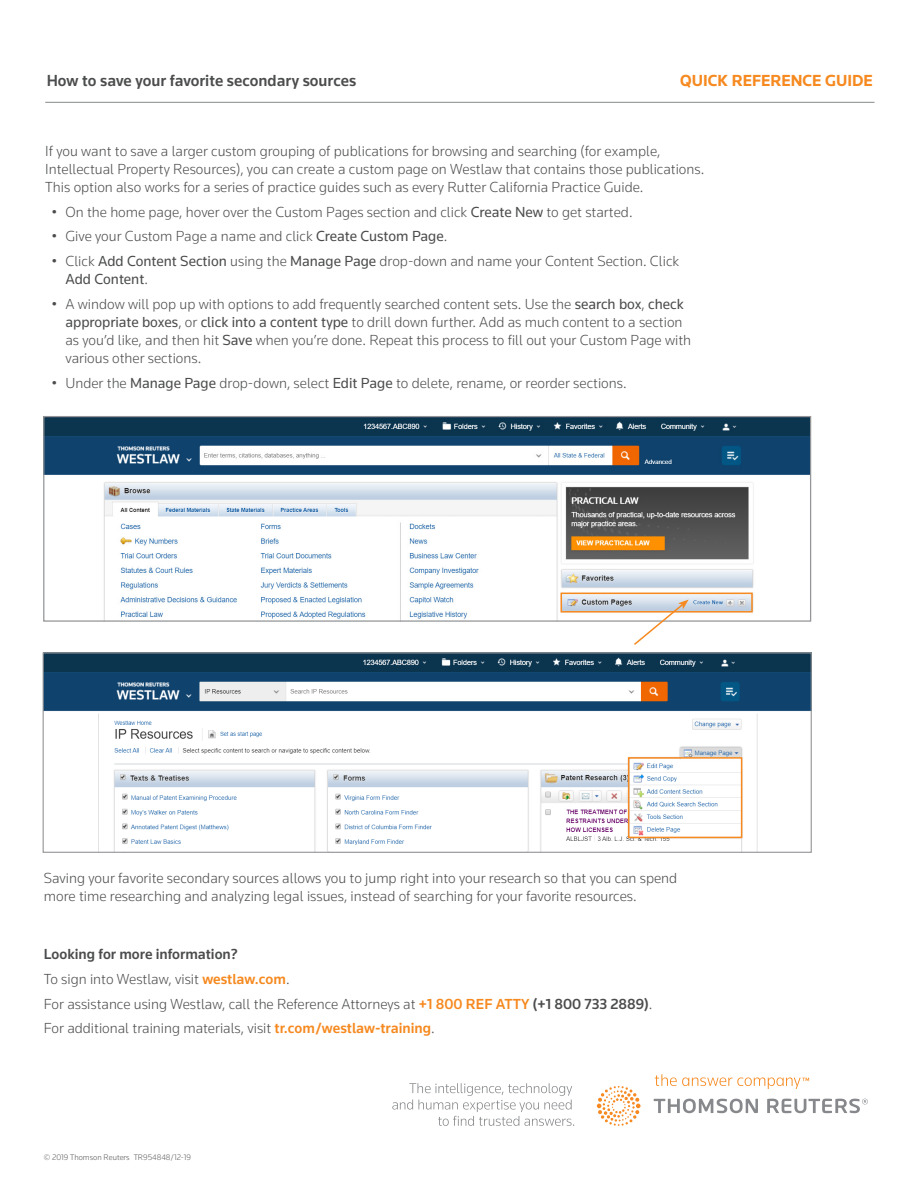
<style>
.page{position:relative;width:918px;height:1188px;background:#fff}
.page>*{position:absolute;margin:0;border:0;box-sizing:border-box;transform-origin:0 0}
.t1{font:500 16.5px "Knowledge 2017";color:#4b4c4d}
.t2{font:700 16.5px "Knowledge 2017";color:#f6891f}
.body_copy{font:300 15px/18px "Knowledge 2017";color:#4b4c4d}
.body_copy-2{font:500 15px "Knowledge 2017";color:#4b4c4d}
.t3{font:300 8.25px "Knowledge 2017";color:#57585a}
.s1{font-weight:400}
.s2{font-weight:500;color:#f6891f}
.s3{font-weight:500}
</style>
<div class="page">
<hr style="left:45px;top:102px;width:829px;height:1px;background:#86888b">
<img style="left:45px;top:418px;width:764px;height:202px">
<div style="left:43px;top:416px;width:768px;height:206px;border:1px solid #939598"></div>
<img style="left:45px;top:654px;width:765px;height:197px">
<div style="left:43px;top:652px;width:769px;height:201px;border:1px solid #939598"></div>
<div style="left:561px;top:593px;width:192px;height:20px;border:2px solid #f6891f"></div>
<svg style="left:632px;top:600px;width:57px;height:45px"></svg>
<div style="left:628px;top:757px;width:114px;height:81px;border:2px solid #f6891f"></div>
<svg style="left:392px;top:1074px;width:476px;height:52px"></svg>
<p class="t1" style="left:47px;top:70px;width:311px">How to save your favorite secondary sources</p>
<p class="t2" style="left:680px;top:70px;width:194px">QUICK REFERENCE GUIDE</p>
<p class="body_copy" style="left:45px;top:142px;width:661px">If you want to save a larger custom grouping of publications for browsing and searching (for example,<br>Intellectual Property Resources), you can create a custom page on Westlaw that contains those publications.<br>This option also works for a series of practice guides such as every Rutter California Practice Guide.</p>
<p class="body_copy" style="left:52px;top:202px;width:582px">• On the home page, hover over the Custom Pages section and click <span class="s1">Create New</span> to get started.</p>
<p class="body_copy" style="left:52px;top:227px;width:397px">• Give your Custom Page a name and click <span class="s1">Create Custom Page</span>.</p>
<p class="body_copy" style="left:65px;top:252px;width:615px;text-indent:-14px">• Click <span class="s1">Add Content Section</span> using the <span class="s1">Manage Page</span> drop-down and name your Content Section. Click<br><span class="s1">Add Content</span>.</p>
<p class="body_copy" style="left:65px;top:295px;width:627px;text-indent:-14px">• A window will pop up with options to add frequently searched content sets. Use the <span class="s1">search box</span>, <span class="s1">check appropriate boxes</span>, or <span class="s1">click into a content type</span> to drill down further. Add as much content to a section as you’d like, and then hit <span class="s1">Save</span> when you’re done. Repeat this process to fill out your Custom Page with various other sections.</p>
<p class="body_copy" style="left:52px;top:373px;width:576px">• Under the <span class="s1">Manage Page</span> drop-down, select <span class="s1">Edit Page</span> to delete, rename, or reorder sections.</p>
<p class="body_copy" style="left:44px;top:869px;width:635px">Saving your favorite secondary sources allows you to jump right into your research so that you can spend more time researching and analyzing legal issues, instead of searching for your favorite resources.</p>
<p class="body_copy-2" style="left:44px;top:945px;width:196px">Looking for more information?</p>
<p class="body_copy" style="left:44px;top:970px;width:247px">To sign into Westlaw, visit <span class="s2">westlaw.com</span>.</p>
<p class="body_copy" style="left:44px;top:994px;width:610px">For assistance using Westlaw, call the Reference Attorneys at <span class="s2">+1 800 REF ATTY</span> <span class="s3">(+1 800 733 2889)</span>.</p>
<p class="body_copy" style="left:44px;top:1019px;width:392px">For additional training materials, visit <span class="s2">tr.com/westlaw-training</span>.</p>
<p class="t3" style="left:44px;top:1152px;width:149px">© 2019 Thomson Reuters TR954848/12-19</p>
</div>
